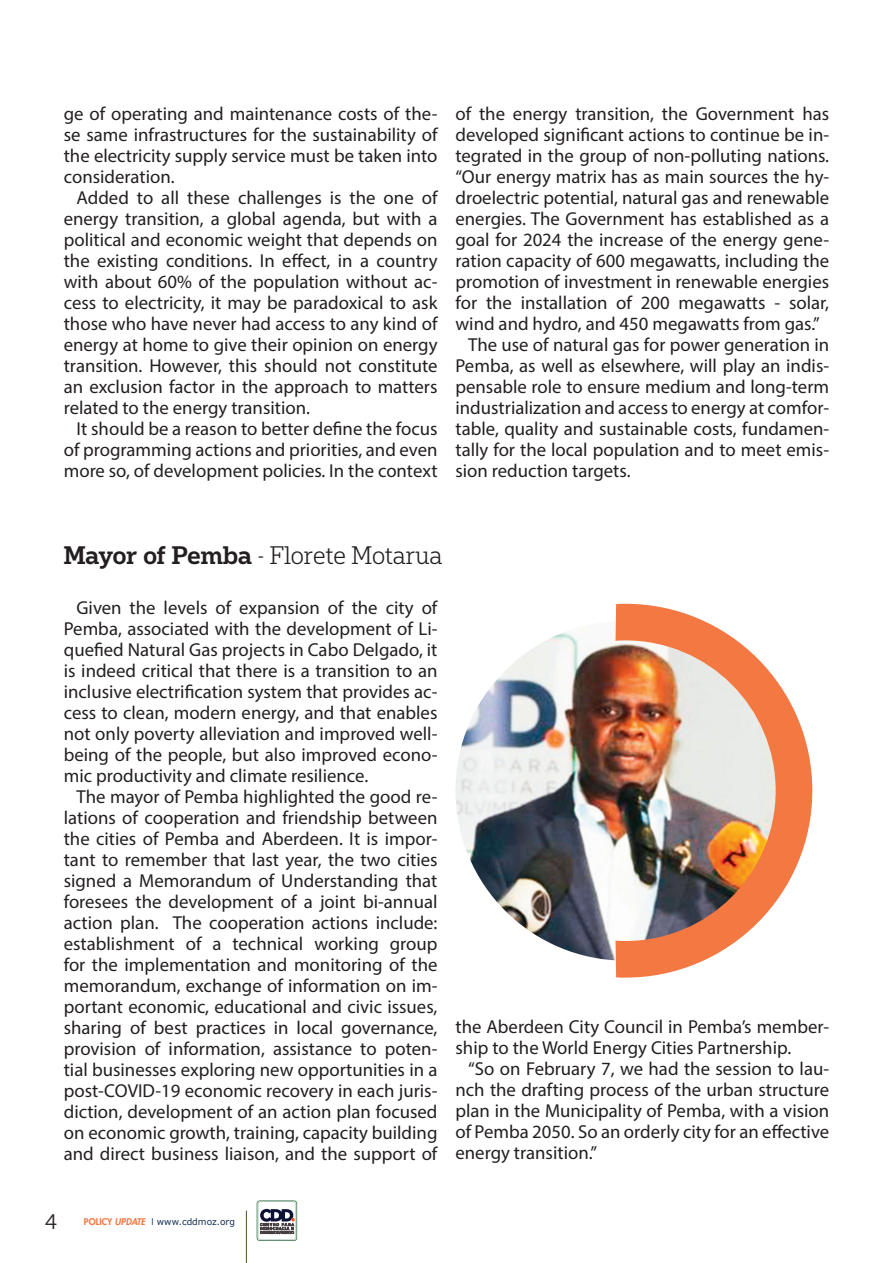
<style>
.page{position:relative;width:893px;height:1263px;background:#fff}
.page>*{position:absolute;margin:0;border:0;box-sizing:border-box;transform-origin:0 0}
.t1{font:300 24px "Popular";color:#231f20}
.t2{font:21px "Museo 300";color:#231f20}
.t3{font:18.75px/21px "Myriad Pro";color:#231f20;text-align:justify}
.t4{font:9px "Verdana";color:#102d4e}
.s1{font-weight:500}
.s2{font-family:"Futura LT";font-weight:800;color:#f37841}
.s3{font-family:"Futura LT";font-weight:800;font-style:italic;color:#f37841}
.s4{font-family:"Futura LT"}
</style>
<div class="page">
<hr style="left:246px;top:1211px;width:1px;height:52px;background:#425827">
<svg style="left:257px;top:1200px;width:40px;height:41px"></svg>
<img style="left:455px;top:621px;width:340px;height:339px;border-radius:170px">
<img style="left:615px;top:604px;width:197px;height:373px">
<p class="t3" style="left:64px;top:103px;width:375px">ge of operating and maintenance costs of the&shy;se same infrastructures for the sustainability of the electricity supply service must be taken into consideration.</p>
<p class="t3" style="left:64px;top:187px;width:375px;text-indent:13px">Added to all these challenges is the one of energy transition, a global agenda, but with a political and economic weight that depends on the existing conditions. In effect, in a country with about 60% of the population without ac&shy;cess to electricity, it may be paradoxical to ask those who have never had access to any kind of energy at home to give their opinion on energy transition. However, this should not constitute an exclusion factor in the approach to matters related to the energy transition.</p>
<p class="t3" style="left:64px;top:418px;width:375px;text-indent:13px">It should be a reason to better define the focus of programming actions and priorities, and even more so, of development policies. In the context</p>
<p class="t3" style="left:455px;top:103px;width:375px">of the energy transition, the Government has</p>
<p class="t3" style="left:455px;top:124px;width:375px">developed significant actions to continue be in-</p>
<p class="t3" style="left:455px;top:145px;width:375px">tegrated in the group of non-polluting nations.</p>
<p class="t3" style="left:455px;top:166px;width:375px">“Our energy matrix has as main sources the hy-</p>
<p class="t3" style="left:455px;top:187px;width:375px">droelectric potential, natural gas and renewable</p>
<p class="t3" style="left:455px;top:208px;width:375px">energies. The Government has established as a</p>
<p class="t3" style="left:455px;top:229px;width:375px">goal for 2024 the increase of the energy gene-</p>
<p class="t3" style="left:455px;top:250px;width:375px">ration capacity of 600 megawatts, including the</p>
<p class="t3" style="left:455px;top:271px;width:375px">promotion of investment in renewable energies</p>
<p class="t3" style="left:455px;top:292px;width:375px">for the installation of 200 megawatts - solar,</p>
<p class="t3" style="left:455px;top:313px;width:366px">wind and hydro, and 450 megawatts from gas.”</p>
<p class="t3" style="left:468px;top:334px;width:362px">The use of natural gas for power generation in</p>
<p class="t3" style="left:455px;top:355px;width:375px">Pemba, as well as elsewhere, will play an indis-</p>
<p class="t3" style="left:455px;top:376px;width:375px">pensable role to ensure medium and long-term</p>
<p class="t3" style="left:455px;top:397px;width:375px">industrialization and access to energy at comfor-</p>
<p class="t3" style="left:455px;top:418px;width:375px">table, quality and sustainable costs, fundamen-</p>
<p class="t3" style="left:455px;top:439px;width:375px">tally for the local population and to meet emis-</p>
<p class="t3" style="left:455px;top:460px;width:177px">sion reduction targets.</p>
<p class="t1" style="left:64px;top:539px;width:380px"><span class="s1">Mayor of Pemba</span> - Florete Motarua</p>
<p class="t3" style="left:64px;top:597px;width:375px;text-indent:13px">Given the levels of expansion of the city of Pemba, associated with the development of Li&shy;quefied Natural Gas projects in Cabo Delgado, it is indeed critical that there is a transition to an inclusive electrification system that provides ac&shy;cess to clean, modern energy, and that enables not only poverty alleviation and improved well&shy;being of the people, but also improved econo&shy;mic productivity and climate resilience.</p>
<p class="t3" style="left:64px;top:786px;width:375px;text-indent:13px">The mayor of Pemba highlighted the good re&shy;lations of cooperation and friendship between the cities of Pemba and Aberdeen. It is impor&shy;tant to remember that last year, the two cities signed a Memorandum of Understanding that foresees the development of a joint bi-annual action plan. The cooperation actions include: establishment of a technical working group for the implementation and monitoring of the memorandum, exchange of information on im&shy;portant economic, educational and civic issues, sharing of best practices in local governance, provision of information, assistance to poten&shy;tial businesses exploring new opportunities in a post-COVID-19 economic recovery in each juris&shy;diction, development of an action plan focused on economic growth, training, capacity building and direct business liaison, and the support of</p>
<p class="t3" style="left:455px;top:1015px;width:375px">the Aberdeen City Council in Pemba’s member&shy;ship to the World Energy Cities Partnership.</p>
<p class="t3" style="left:455px;top:1057px;width:375px;text-indent:13px">“So on February 7, we had the session to lau&shy;nch the drafting process of the urban structure plan in the Municipality of Pemba, with a vision of Pemba 2050. So an orderly city for an effective energy transition.”</p>
<p class="t2" style="left:45px;top:1210px;width:13px">4</p>
<p class="t4" style="left:84px;top:1215px;width:153px"><span class="s2">POLICY</span> <span class="s3">UPDATE</span> <span class="s4">I</span> www.cddmoz.org</p>
</div>
